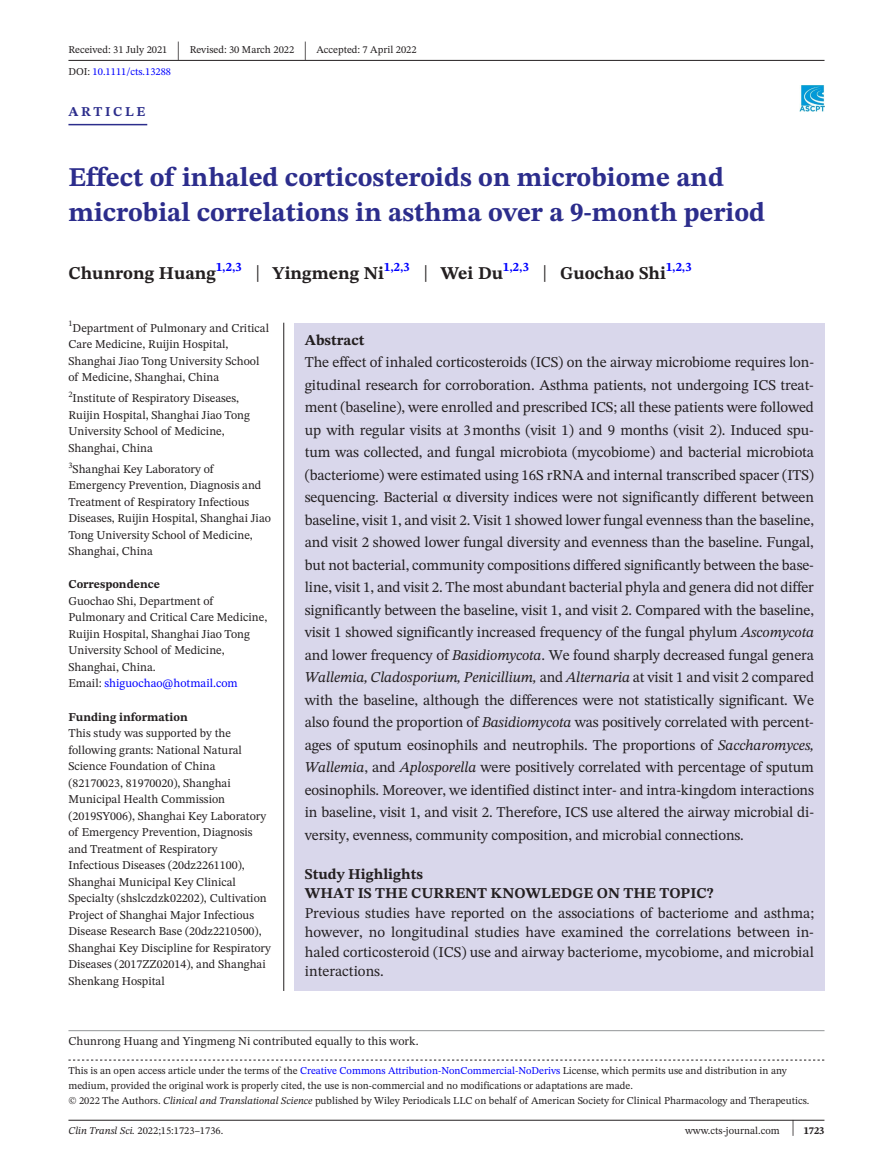
<style>
.page{position:relative;width:893px;height:1174px;background:#fff}
.page>*{position:absolute;margin:0;border:0;box-sizing:border-box;transform-origin:0 0}
.t1{font:700 27px/34.5px "STIX Two Text";color:#2c2d8c}
.t2{font:25.65px "STIX Two Text";color:#231f20;scale:.49 1}
.t3{font:700 18px "STIX Two Text";color:#231f20}
.t4{font:15px/22.5px "STIX Two Text";letter-spacing:-.005em;color:#231f20;text-align:justify}
.t5{font:700 15px/19.5px "STIX Two Text";color:#231f20}
.t6{font:700 13.5px "STIX Two Text";letter-spacing:.2em;color:#2c2d8c}
.t7{font:12px/16.5px "STIX Two Text";color:#231f20}
.t8{font:700 12px "STIX Two Text";color:#231f20}
.t9{font:10.5px/15px "STIX Two Text";color:#231f20}
.t10{font:10.5px "STIX Two Text";color:#00f}
.s1{color:#231f20}
.s2{font-weight:400;font-size:23.4px}
.s3{color:#00f}
.s4{font-family:"STIX"}
.s5{font-style:italic}
.s6{font-size:22.2px}
.s7{font-weight:700}
</style>
<div class="page">
<hr style="left:68px;top:1119px;width:756px;height:1px;background:#231f20">
<img style="left:799px;top:85px;width:25px;height:26px">
<hr style="left:68px;top:60px;width:756px;height:1px;background:#231f20">
<hr style="left:68px;top:124px;width:79px;height:1px;background:#2c2d8c">
<svg style="left:68px;top:1059px;width:756px;height:1px"></svg>
<hr style="left:68px;top:1030px;width:756px;height:1px;background:#939598">
<div style="left:294px;top:323px;width:530px;height:667px;background:#d9d7eb"></div>
<hr style="left:283px;top:323px;width:1px;height:668px;background:#231f20">
<p class="t9" style="left:68px;top:42px;width:101px">Received: 31 July 2021</p>
<h2 class="t2" style="left:177px;top:32px;width:8px">|</h2>
<p class="t9" style="left:190px;top:42px;width:106px">Revised: 30 March 2022</p>
<h2 class="t2" style="left:304px;top:32px;width:8px">|</h2>
<p class="t9" style="left:316px;top:42px;width:102px">Accepted: 7 April 2022</p>
<p class="t10" style="left:68px;top:64px;width:104px"><span class="s1">DOI:</span> 10.1111/cts.13288</p>
<p class="t6" style="left:68px;top:101px;width:79px">ARTICLE</p>
<h1 class="t1" style="left:68px;top:161px;width:698px">Effect of inhaled corticosteroids on microbiome and microbial correlations in asthma over a 9-month period</h1>
<p class="t3" style="left:68px;top:260px;width:625px">Chunrong Huang<sup>1,2,3</sup> <span class="s2">|</span> Yingmeng Ni<sup>1,2,3</sup> <span class="s2">|</span> Wei Du<sup>1,2,3</sup> <span class="s2">|</span> Guochao Shi<sup>1,2,3</sup></p>
<p class="t7" style="left:68px;top:319px;width:202px"><sup>1</sup>Department of Pulmonary and Critical Care Medicine, Ruijin Hospital, Shanghai Jiao Tong University School of Medicine, Shanghai, China</p>
<p class="t7" style="left:68px;top:390px;width:183px"><sup>2</sup>Institute of Respiratory Diseases,<br>Ruijin Hospital, Shanghai Jiao Tong<br>University School of Medicine,<br>Shanghai, China</p>
<p class="t7" style="left:68px;top:460px;width:204px"><sup>3</sup>Shanghai Key Laboratory of Emergency Prevention, Diagnosis and Treatment of Respiratory Infectious Diseases, Ruijin Hospital, Shanghai Jiao Tong University School of Medicine, Shanghai, China</p>
<p class="t8" style="left:68px;top:576px;width:93px">Correspondence</p>
<p class="t7" style="left:68px;top:592px;width:200px">Guochao Shi, Department of<br>Pulmonary and Critical Care Medicine,<br>Ruijin Hospital, Shanghai Jiao Tong<br>University School of Medicine,<br>Shanghai, China.<br>Email: <span class="s3">shiguochao@hotmail.com</span></p>
<p class="t8" style="left:68px;top:708px;width:121px">Funding information</p>
<p class="t7" style="left:68px;top:724px;width:204px">This study was supported by the following grants: National Natural Science Foundation of China (82170023, 81970020), Shanghai Municipal Health Commission (2019SY006), Shanghai Key Laboratory of Emergency Prevention, Diagnosis and Treatment of Respiratory Infectious Diseases (20dz2261100), Shanghai Municipal Key Clinical Specialty (shslczdzk02202), Cultivation Project of Shanghai Major Infectious Disease Research Base (20dz2210500), Shanghai Key Discipline for Respiratory Diseases (2017ZZ02014), and Shanghai Shenkang Hospital</p>
<p class="t5" style="left:305px;top:330px;width:61px">Abstract</p>
<p class="t4" style="left:305px;top:351px;width:511px">The effect of inhaled corticosteroids (ICS) on the airway microbiome requires lon&shy;gitudinal research for corroboration. Asthma patients, not undergoing ICS treat&shy;ment (baseline), were enrolled and prescribed ICS; all these patients were followed up with regular visits at 3months (visit 1) and 9 months (visit 2). Induced spu&shy;tum was collected, and fungal microbiota (mycobiome) and bacterial microbiota (bacteriome) were estimated using 16S rRNA and internal transcribed spacer (ITS) sequencing. Bacterial <span class="s4">α</span> diversity indices were not significantly different between baseline, visit 1, and visit 2. Visit 1 showed lower fungal evenness than the baseline, and visit 2 showed lower fungal diversity and evenness than the baseline. Fungal, but not bacterial, community compositions differed significantly between the base&shy;line, visit 1, and visit 2. The most abundant bacterial phyla and genera did not differ significantly between the baseline, visit 1, and visit 2. Compared with the baseline, visit 1 showed significantly increased frequency of the fungal phylum <span class="s5">Ascomycota </span>and lower frequency of <span class="s5">Basidiomycota</span>. We found sharply decreased fungal genera <span class="s5">Wallemia, Cladosporium, Penicillium,</span> and <span class="s5">Alternaria</span> at visit 1 and visit 2 compared with the baseline, although the differences were not statistically significant. We also found the proportion of <span class="s5">Basidiomycota</span> was positively correlated with percent&shy;ages of sputum eosinophils and neutrophils. The proportions of <span class="s5">Saccharomyces, Wallemia</span>, and <span class="s5">Aplosporella</span> were positively correlated with percentage of sputum eosinophils. Moreover, we identified distinct inter- and intra-kingdom interactions in baseline, visit 1, and visit 2. Therefore, ICS use altered the airway microbial di&shy;versity, evenness, community composition, and microbial connections.</p>
<p class="t5" style="left:305px;top:864px;width:410px">Study Highlights<br>WHAT IS THE CURRENT KNOWLEDGE ON THE TOPIC?</p>
<p class="t4" style="left:305px;top:903px;width:511px;line-height:19.5px">Previous studies have reported on the associations of bacteriome and asthma; however, no longitudinal studies have examined the correlations between in&shy;haled corticosteroid (ICS) use and airway bacteriome, mycobiome, and microbial interactions.</p>
<p class="t7" style="left:68px;top:1032px;width:352px">Chunrong Huang and Yingmeng Ni contributed equally to this work.</p>
<p class="t9" style="left:68px;top:1063px;width:743px">This is an open access article under the terms of the <span class="s3">Creative Commons Attribution-NonCommercial-NoDerivs</span> License, which permits use and distribution in any medium, provided the original work is properly cited, the use is non-commercial and no modifications or adaptations are made.<br>© 2022 The Authors. <span class="s5">Clinical and Translational Science</span> published by Wiley Periodicals LLC on behalf of American Society for Clinical Pharmacology and Therapeutics.</p>
<p class="t9" style="left:68px;top:1123px;width:156px"><span class="s5">Clin Transl Sci.</span> 2022;15:1723–1736.</p>
<p class="t9" style="left:685px;top:1123px;width:141px">www.cts-journal.com <span class="s6">|</span> <span class="s7">1723</span></p>
</div>
